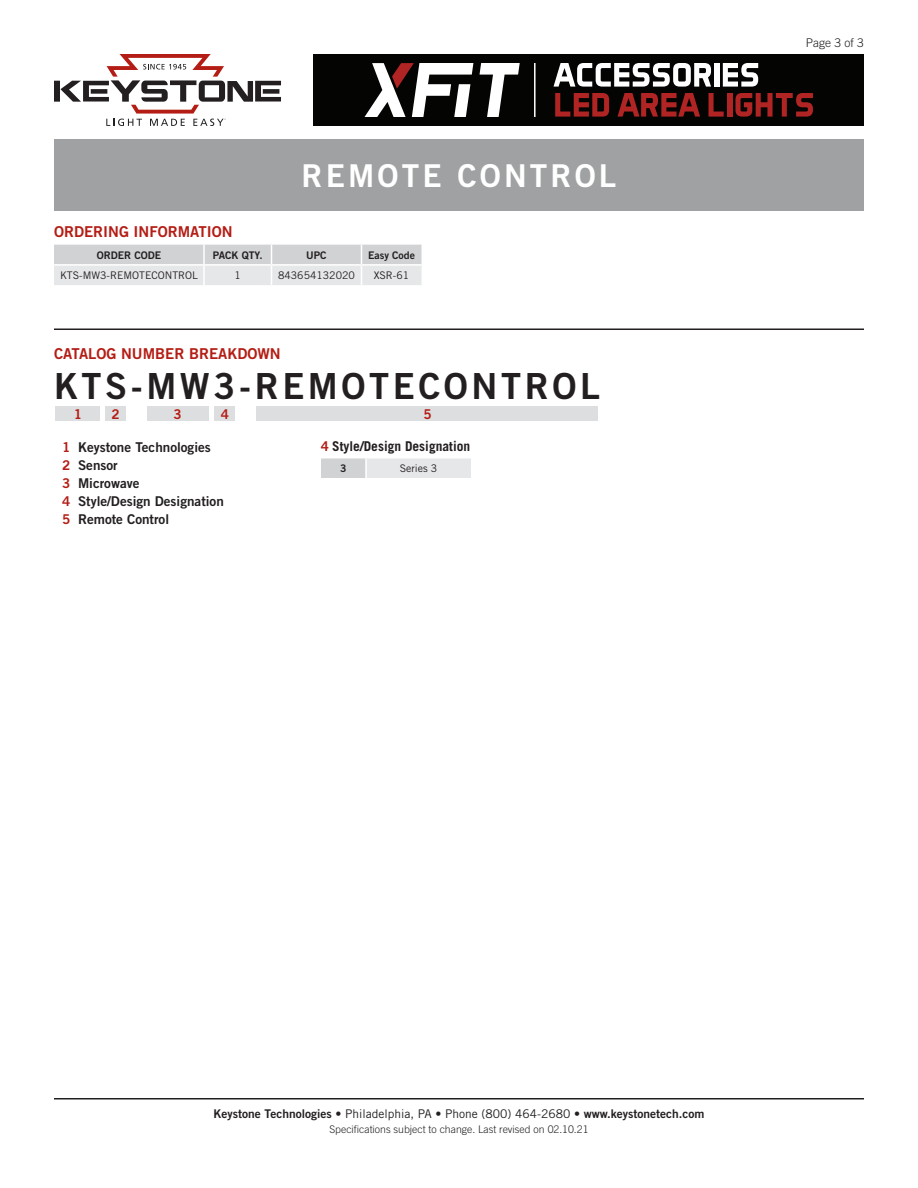
<style>
.page{position:relative;width:918px;height:1188px;background:#fff}
.page>*{position:absolute;margin:0;border:0;box-sizing:border-box;transform-origin:0 0}
.CatalogNumber{font:36px "Trade Gothic Bold Two";letter-spacing:.1em;color:#231f20}
.Title_Instruction{font:31.5px "Trade Gothic Bold Two";letter-spacing:.1em;color:#fff}
.Heading_01{font:15px "Trade Gothic Bold Two";color:#b41d15}
.Catalog_Key{font:13.5px "Trade Gothic Bold Two";color:#231f20}
.Catalog_Key_Table_He{font:700 13.5px "Trade Gothic";color:#231f20}
.Catalog_BarNumber{font:13.5px "Trade Gothic Bold Two";color:#b41d15}
.t1{font:12px "Trade Gothic Bold Two";color:#231f20}
.Page{font:300 12px "Trade Gothic";color:#231f20}
.Rev{font:300 10.5px "Trade Gothic";color:#231f20}
.Table_Text{font:10.5px "Trade Gothic";color:#231f20}
.Table_Header{font:10.5px "Trade Gothic Bold Two";color:#231f20}
.Table_Text-2{font:10.5px "Trade Gothic Bold Two";color:#231f20}
.s1{color:#b41d15}
.s2{font-family:"Trade Gothic"}
</style>
<div class="page">
<hr style="left:54px;top:1098px;width:810px;height:2px;background:#231f20">
<hr style="left:54px;top:328px;width:810px;height:2px;background:#231f20">
<div style="left:56px;top:406px;width:44px;height:16px;background:#dddee0"></div>
<div style="left:105px;top:406px;width:21px;height:16px;background:#dddee0"></div>
<div style="left:147px;top:406px;width:61px;height:16px;background:#dddee0"></div>
<div style="left:214px;top:406px;width:22px;height:16px;background:#dddee0"></div>
<div style="left:256px;top:406px;width:342px;height:16px;background:#dddee0"></div>
<div style="left:321px;top:458px;width:45px;height:21px;background:#d1d2d4"></div>
<div style="left:366px;top:458px;width:105px;height:21px;background:#e6e7e9"></div>
<hr style="left:365px;top:458px;width:2px;height:20px;background:#fff">
<hr style="left:321px;top:478px;width:45px;height:1px;background:#fff">
<hr style="left:366px;top:478px;width:105px;height:1px;background:#fff">
<div style="left:54px;top:140px;width:810px;height:72px;background:#a0a1a3"></div>
<svg style="left:54px;top:54px;width:227px;height:72px"></svg>
<div style="left:314px;top:54px;width:550px;height:72px;background:#040503"></div>
<svg style="left:365px;top:63px;width:155px;height:54px"></svg>
<hr style="left:534px;top:63px;width:2px;height:54px;background:#fff">
<svg style="left:554px;top:63px;width:157px;height:24px"></svg>
<div style="left:714px;top:63px;width:5px;height:24px;background:#fff"></div>
<svg style="left:723px;top:63px;width:35px;height:24px"></svg>
<svg style="left:555px;top:93px;width:54px;height:24px"></svg>
<svg style="left:618px;top:93px;width:82px;height:24px"></svg>
<svg style="left:709px;top:93px;width:15px;height:24px"></svg>
<div style="left:727px;top:93px;width:5px;height:24px;background:#b12424"></div>
<svg style="left:735px;top:93px;width:78px;height:24px"></svg>
<svg style="left:54px;top:244px;width:368px;height:41px;background:#dddee0"></svg>
<p class="Title_Instruction" style="left:302px;top:156px;width:316px">REMOTE CONTROL</p>
<p class="Heading_01" style="left:54px;top:222px;width:180px">ORDERING INFORMATION</p>
<p class="Table_Header" style="left:97px;top:248px;width:66px">ORDER CODE</p>
<p class="Table_Header" style="left:213px;top:248px;width:51px">PACK QTY.</p>
<p class="Table_Header" style="left:306px;top:248px;width:22px">UPC</p>
<p class="Table_Header" style="left:368px;top:248px;width:48px">Easy Code</p>
<p class="Table_Text" style="left:60px;top:269px;width:140px">KTS-MW3-REMOTECONTROL</p>
<p class="Table_Text" style="left:235px;top:269px;width:8px">1</p>
<p class="Table_Text" style="left:278px;top:269px;width:78px">843654132020</p>
<p class="Table_Text" style="left:374px;top:269px;width:37px">XSR-61</p>
<p class="Heading_01" style="left:54px;top:344px;width:228px">CATALOG NUMBER BREAKDOWN</p>
<p class="CatalogNumber" style="left:54px;top:364px;width:548px">KTS-MW3-REMOTECONTROL</p>
<p class="Catalog_BarNumber" style="left:74px;top:406px;width:10px">1</p>
<p class="Catalog_BarNumber" style="left:111px;top:406px;width:10px">2</p>
<p class="Catalog_BarNumber" style="left:174px;top:406px;width:10px">3</p>
<p class="Catalog_BarNumber" style="left:221px;top:406px;width:10px">4</p>
<p class="Catalog_BarNumber" style="left:423px;top:406px;width:10px">5</p>
<p class="Catalog_Key_Table_He" style="left:321px;top:438px;width:151px"><span class="s1">4</span> Style/Design Designation</p>
<p class="Table_Text-2" style="left:340px;top:462px;width:8px">3</p>
<p class="Table_Text" style="left:400px;top:462px;width:39px">Series 3</p>
<p class="Catalog_Key" style="left:62px;top:439px;width:150px"><span class="s1">1</span> Keystone Technologies</p>
<p class="Catalog_Key" style="left:62px;top:457px;width:57px"><span class="s1">2</span> Sensor</p>
<p class="Catalog_Key" style="left:62px;top:475px;width:79px"><span class="s1">3</span> Microwave</p>
<p class="Catalog_Key" style="left:62px;top:493px;width:163px"><span class="s1">4</span> Style/Design Designation</p>
<p class="Catalog_Key" style="left:62px;top:511px;width:108px"><span class="s1">5</span> Remote Control</p>
<p class="Page" style="left:806px;top:36px;width:60px">Page 3 of 3</p>
<p class="t1" style="left:214px;top:1106px;width:492px">Keystone Technologies <span class="s2">• Philadelphia, PA • Phone (800) 464-2680 •</span> www.keystonetech.com</p>
<p class="Rev" style="left:329px;top:1123px;width:261px">Specifications subject to change. Last revised on 02.10.21</p>
</div>
